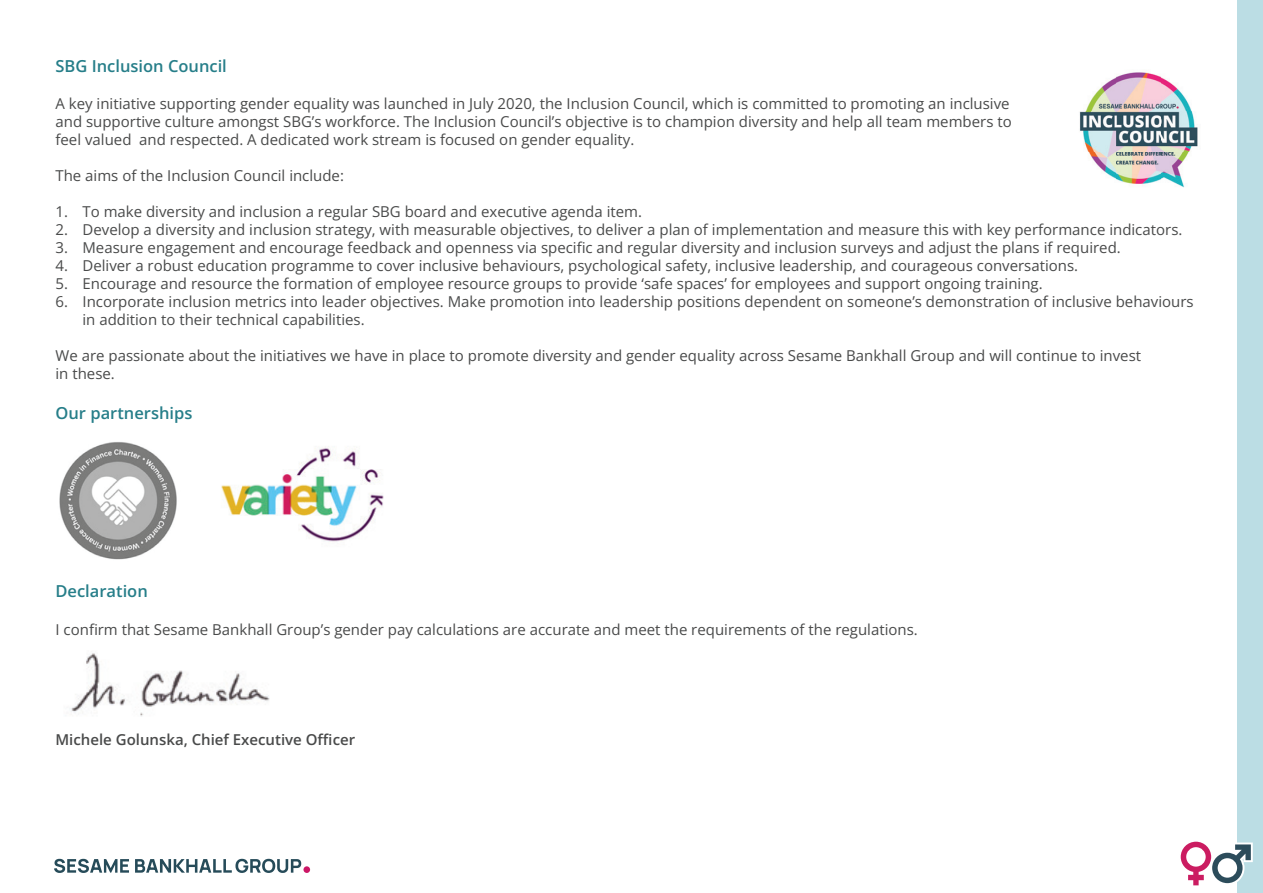
<style>
.page{position:relative;width:1263px;height:893px;background:#fff}
.page>*{position:absolute;margin:0;border:0;box-sizing:border-box;transform-origin:0 0}
.t1{font:600 16.5px "Open Sans";color:#267e89}
.t2{font:15px/18px "Open Sans";color:#494a4a}
.t3{font:600 15px "Open Sans";color:#494a4a}
</style>
<div class="page">
<div style="left:1237px;top:0;width:26px;height:893px;background:#bbdde4"></div>
<svg style="left:54px;top:859px;width:75px;height:14px"></svg>
<svg style="left:135px;top:859px;width:166px;height:14px"></svg>
<div style="left:303px;top:866px;width:7px;height:7px;background:#cc1766;border-radius:50%"></div>
<svg style="left:1180px;top:841px;width:73px;height:45px"></svg>
<img style="left:1079px;top:72px;width:119px;height:116px">
<img style="left:59px;top:442px;width:118px;height:118px">
<img style="left:221px;top:447px;width:163px;height:95px">
<img style="left:70px;top:653px;width:200px;height:63px">
<p class="t1" style="left:56px;top:54px;width:173px">SBG Inclusion Council</p>
<p class="t2" style="left:56px;top:95px;width:958px">A key initiative supporting gender equality was launched in July 2020, the Inclusion Council, which is committed to promoting an inclusive and supportive culture amongst SBG’s workforce. The Inclusion Council’s objective is to champion diversity and help all team members to feel valued and respected. A dedicated work stream is focused on gender equality.</p>
<p class="t2" style="left:56px;top:167px;width:290px">The aims of the Inclusion Council include:</p>
<p class="t2" style="left:56px;top:203px;width:588px">1. To make diversity and inclusion a regular SBG board and executive agenda item.</p>
<p class="t2" style="left:56px;top:221px;width:1128px">2. Develop a diversity and inclusion strategy, with measurable objectives, to deliver a plan of implementation and measure this with key performance indicators.</p>
<p class="t2" style="left:56px;top:239px;width:1067px">3. Measure engagement and encourage feedback and openness via specific and regular diversity and inclusion surveys and adjust the plans if required.</p>
<p class="t2" style="left:56px;top:257px;width:1024px">4. Deliver a robust education programme to cover inclusive behaviours, psychological safety, inclusive leadership, and courageous conversations.</p>
<p class="t2" style="left:56px;top:275px;width:989px">5. Encourage and resource the formation of employee resource groups to provide ‘safe spaces’ for employees and support ongoing training.</p>
<p class="t2" style="left:82px;top:293px;width:1113px;text-indent:-27px">6. Incorporate inclusion metrics into leader objectives. Make promotion into leadership positions dependent on someone’s demonstration of inclusive behaviours in addition to their technical capabilities.</p>
<p class="t2" style="left:56px;top:347px;width:1087px">We are passionate about the initiatives we have in place to promote diversity and gender equality across Sesame Bankhall Group and will continue to invest in these.</p>
<p class="t1" style="left:56px;top:402px;width:138px">Our partnerships</p>
<p class="t1" style="left:56px;top:580px;width:94px">Declaration</p>
<p class="t2" style="left:56px;top:620px;width:864px">I confirm that Sesame Bankhall Group’s gender pay calculations are accurate and meet the requirements of the regulations.</p>
<p class="t3" style="left:56px;top:729px;width:301px">Michele Golunska, Chief Executive Officer</p>
</div>
